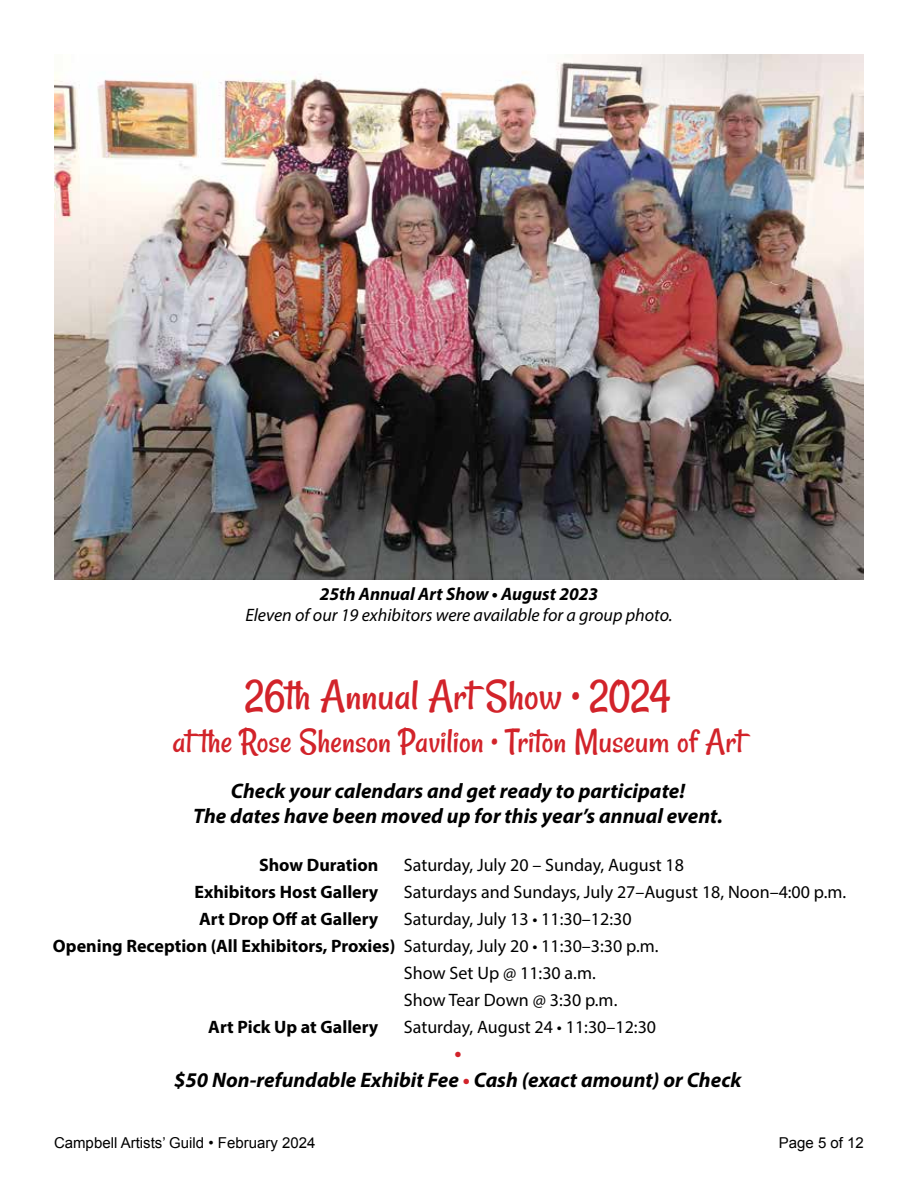
<style>
.page{position:relative;width:918px;height:1188px;background:#fff}
.page>*{position:absolute;margin:0;border:0;box-sizing:border-box;transform-origin:0 0}
.t1{font:45px "Rancho";color:#d2232a}
.t2{font:36px "Rancho";color:#d2232a}
.t3{font:italic 700 21px/25.2px "Myriad Pro";color:#000;text-align:center}
.t4{font:18px "Myriad Pro";color:#000}
.t5{font:700 18px "Myriad Pro";color:#000}
.t6{font:italic 18px "Myriad Pro";color:#000}
.t7{font:italic 700 18px "Myriad Pro";color:#000}
.t8{font:15px "Arial";color:#000}
.s1{font-weight:400}
.s2{color:#d2232a}
</style>
<div class="page">
<img style="left:55px;top:54px;width:808px;height:526px">
<p class="t7" style="left:320px;top:582px;width:280px">25th Annual Art Show • August 2023</p>
<p class="t6" style="left:245px;top:604px;width:429px">Eleven of our 19 exhibitors were available for a group photo.</p>
<h1 class="t1" style="left:245px;top:668px;width:427px">26th Annual Art Show • 2024</h1>
<h2 class="t2" style="left:172px;top:719px;width:572px">at the Rose Shenson Pavilion • Triton Museum of Art</h2>
<p class="t3" style="left:193px;top:778px;width:531px">Check your calendars and get ready to participate!<br>The dates have been moved up for this year’s annual event.</p>
<p class="t5" style="left:259px;top:853px;width:121px">Show Duration</p>
<p class="t4" style="left:404px;top:854px;width:282px">Saturday, July 20 – Sunday, August 18</p>
<p class="t5" style="left:194px;top:880px;width:186px">Exhibitors Host Gallery</p>
<p class="t4" style="left:404px;top:881px;width:444px">Saturdays and Sundays, July 27–August 18, Noon–4:00 p.m.</p>
<p class="t5" style="left:199px;top:907px;width:181px">Art Drop Off at Gallery</p>
<p class="t4" style="left:404px;top:908px;width:229px">Saturday, July 13 • 11:30–12:30</p>
<p class="t5" style="left:53px;top:934px;width:607px">Opening Reception (All Exhibitors, Proxies) <span class="s1">Saturday, July 20 • 11:30–3:30 p.m.</span></p>
<p class="t4" style="left:404px;top:962px;width:193px">Show Set Up @ 11:30 a.m.</p>
<p class="t4" style="left:404px;top:989px;width:215px">Show Tear Down @ 3:30 p.m.</p>
<p class="t5" style="left:208px;top:1015px;width:172px">Art Pick Up at Gallery</p>
<p class="t4" style="left:404px;top:1016px;width:254px">Saturday, August 24 • 11:30–12:30</p>
<p class="t3" style="left:174px;top:1039px;width:569px;line-height:27px"><span class="s2">•<br></span>$50 Non-refundable Exhibit Fee <span class="s2">•</span> Cash (exact amount) or Check</p>
<p class="t8" style="left:54px;top:1133px;width:263px">Campbell Artists’ Guild • February 2024</p>
<p class="t8" style="left:779px;top:1133px;width:87px">Page 5 of 12</p>
</div>
